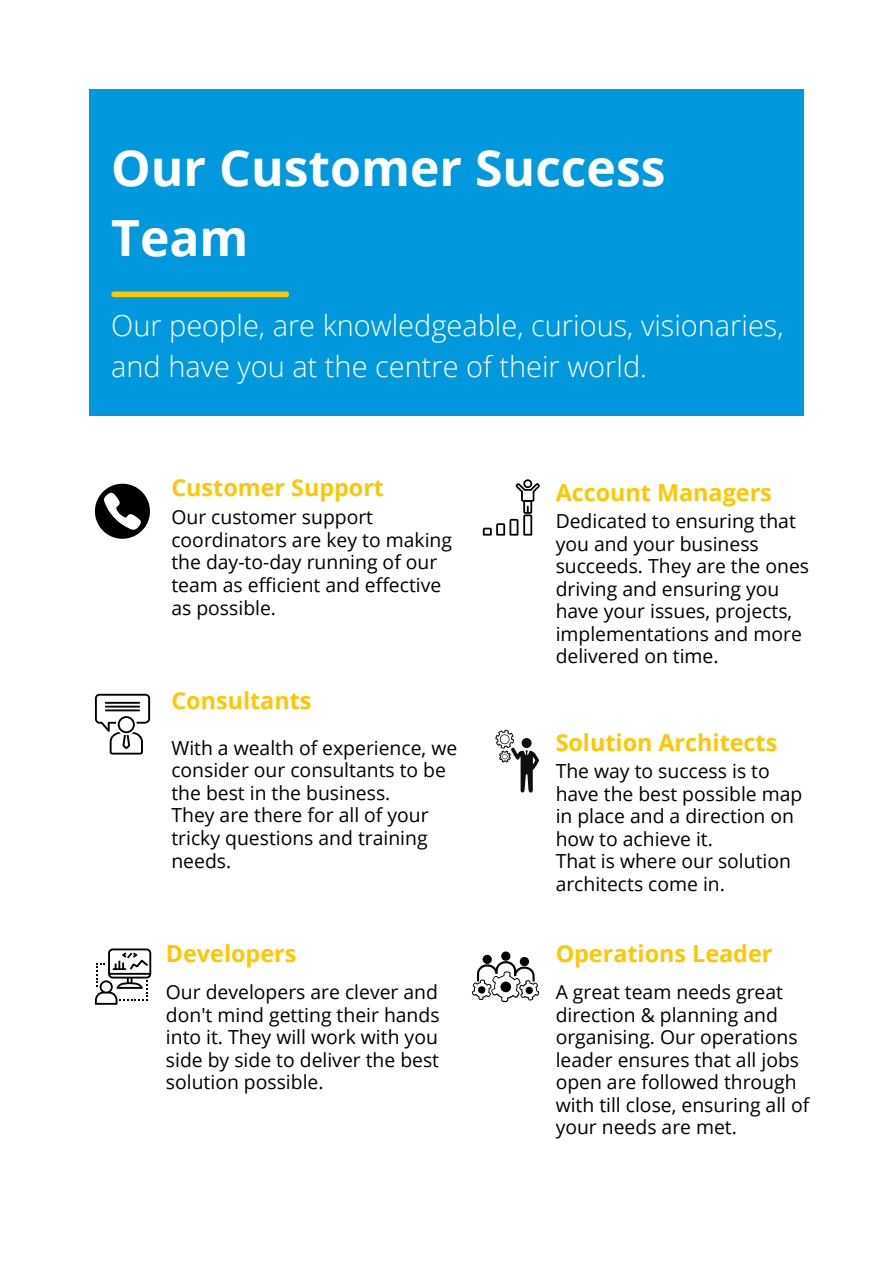
<style>
.page{position:relative;width:893px;height:1264px;background:#fff}
.page>*{position:absolute;margin:0;border:0;box-sizing:border-box;transform-origin:0 0}
.t1{font:700 49.8px/69.6px "Open Sans";color:#fff}
.t2{font:300 28.95px/40.5px "Open Sans";color:#fff}
.t3{font:700 23.4px "Open Sans";color:#ffc703}
.t4{font:19.35px/22.5px "Open Sans";color:#000}
</style>
<div class="page">
<div style="left:89px;top:89px;width:715px;height:326px;background:#0298dd"></div>
<div style="left:114px;top:291px;width:172px;height:6px;background:#ffc703"></div>
<svg style="left:95px;top:484px;width:55px;height:54px"></svg>
<svg style="left:483px;top:479px;width:57px;height:56px"></svg>
<svg style="left:95px;top:693px;width:55px;height:61px"></svg>
<svg style="left:495px;top:730px;width:44px;height:62px"></svg>
<svg style="left:95px;top:948px;width:56px;height:56px"></svg>
<svg style="left:472px;top:951px;width:67px;height:51px"></svg>
<h1 class="t1" style="left:111px;top:132px;width:556px">Our Customer Success<br>Team</h1>
<p class="t2" style="left:111px;top:304px;width:674px">Our people, are knowledgeable, curious, visionaries, and have you at the centre of their world.</p>
<p class="t3" style="left:171px;top:470px;width:214px">Customer Support</p>
<h3 class="t4" style="left:171px;top:505px;width:282px">Our customer support coordinators are key to making the day-to-day running of our team as efficient and effective as possible.</h3>
<h2 class="t3" style="left:171px;top:684px;width:142px">Consultants</h2>
<p class="t4" style="left:171px;top:736px;width:287px">With a wealth of experience, we consider our consultants to be the best in the business.</p>
<p class="t4" style="left:171px;top:803px;width:259px;text-align:justify">They are there for all of your tricky questions and training needs.</p>
<h3 class="t3" style="left:555px;top:475px;width:218px">Account Managers</h3>
<p class="t4" style="left:555px;top:509px;width:255px">Dedicated to ensuring that you and your business succeeds. They are the ones driving and ensuring you have your issues, projects, implementations and more delivered on time.</p>
<p class="t3" style="left:555px;top:726px;width:223px">Solution Architects</p>
<p class="t4" style="left:555px;top:759px;width:248px">The way to success is to have the best possible map in place and a direction on how to achieve it.</p>
<p class="t4" style="left:555px;top:849px;width:237px">That is where our solution architects come in.</p>
<p class="t3" style="left:166px;top:937px;width:132px">Developers</p>
<h3 class="t3" style="left:555px;top:937px;width:218px">Operations Leader</h3>
<h3 class="t4" style="left:166px;top:980px;width:275px;text-align:justify">Our developers are clever and don't mind getting their hands into it. They will work with you side by side to deliver the best solution possible.</h3>
<p class="t4" style="left:555px;top:980px;width:255px">A great team needs great direction &amp; planning and organising. Our operations leader ensures that all jobs open are followed through with till close, ensuring all of your needs are met.</p>
</div>
